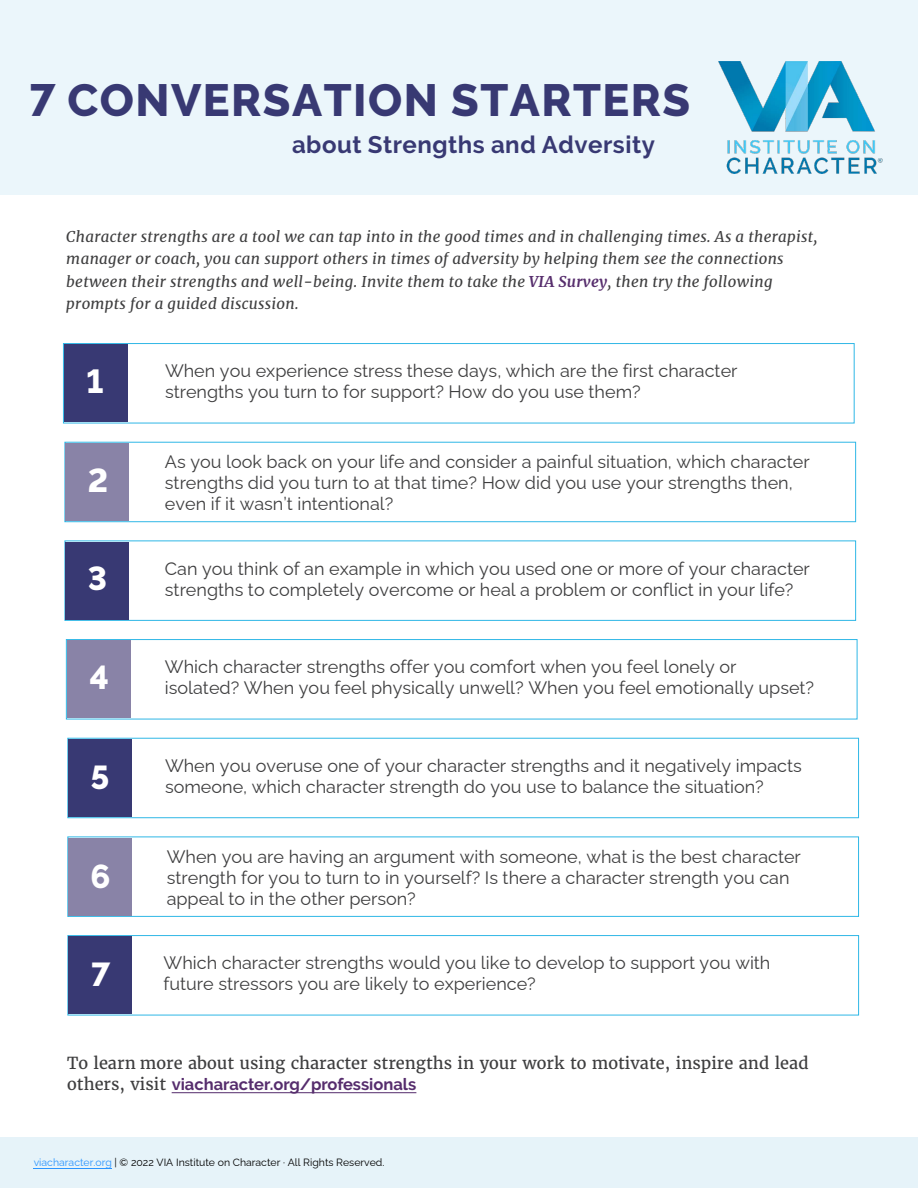
<style>
.page{position:relative;width:918px;height:1188px;background:#fff}
.page>*{position:absolute;margin:0;border:0;box-sizing:border-box;transform-origin:0 0}
.t1{font:800 45px "Raleway";letter-spacing:.035em;color:#383973}
.t2{font:800 33px "Raleway";color:#fff}
.t3{font:700 24px "Raleway";letter-spacing:.02em;color:#383973}
.t4{font:18px/21px "Raleway";color:#3e3e3f}
.t5{font:16.5px "Merriweather";color:#3e3e3f}
.t6{font:700 16.5px "Raleway";color:#562d6d}
.t7{font:italic 15px/22.5px "Merriweather";letter-spacing:.02em;color:#3e3e3f}
.t8{font:10.5px "Raleway";color:#000}
.s1{font-weight:700;color:#572e6d}
.s2{font-family:"Merriweather";font-weight:400;color:#3e3e3f}
.s3{color:#2b95ff}
</style>
<div class="page">
<div style="left:63px;top:343px;width:792px;height:80px;border:1px solid #2fb7e6"></div>
<div style="left:65px;top:442px;width:791px;height:80px;border:1px solid #2fb7e6"></div>
<div style="left:65px;top:541px;width:791px;height:80px;border:1px solid #2fb7e6"></div>
<div style="left:66px;top:639px;width:791px;height:80px;border:1px solid #2fb7e6"></div>
<div style="left:67px;top:738px;width:792px;height:80px;border:1px solid #2fb7e6"></div>
<div style="left:67px;top:837px;width:792px;height:80px;border:1px solid #2fb7e6"></div>
<div style="left:67px;top:935px;width:792px;height:80px;border:1px solid #2fb7e6"></div>
<div style="left:66px;top:443px;width:63px;height:78px;background:#8983a7"></div>
<div style="left:66px;top:542px;width:63px;height:78px;background:#383973"></div>
<div style="left:67px;top:640px;width:63px;height:78px;background:#8983a7"></div>
<div style="left:68px;top:739px;width:64px;height:78px;background:#383973"></div>
<div style="left:68px;top:838px;width:64px;height:78px;background:#8983a7"></div>
<div style="left:69px;top:936px;width:63px;height:78px;background:#383973"></div>
<div style="left:64px;top:344px;width:63px;height:78px;background:#383973"></div>
<div style="left:0;top:0;width:918px;height:194px;background:#ebf6fb"></div>
<div style="left:0;top:1137px;width:918px;height:51px;background:#e6f3f9"></div>
<hr style="left:172px;top:1092px;width:244px;height:1px;background:#562d6d">
<img style="left:718px;top:61px;width:165px;height:112px">
<hr style="left:34px;top:1168px;width:78px;height:1px;background:#2b95ff">
<h1 class="t1" style="left:30px;top:74px;width:662px">7 CONVERSATION STARTERS</h1>
<h3 class="t3" style="left:292px;top:131px;width:365px">about Strengths and Adversity</h3>
<p class="t7" style="left:66px;top:225px;width:753px">Character strengths are a tool we can tap into in the good times and in challenging times. As a therapist, manager or coach, you can support others in times of adversity by helping them see the connections between their strengths and well-being. Invite them to take the <span class="s1">VIA Survey</span>, then try the following prompts for a guided discussion.</p>
<h2 class="t2" style="left:86px;top:363px;width:19px">1</h2>
<h2 class="t2" style="left:88px;top:461px;width:22px">2</h2>
<h2 class="t2" style="left:88px;top:560px;width:21px">3</h2>
<h2 class="t2" style="left:89px;top:659px;width:21px">4</h2>
<h2 class="t2" style="left:90px;top:759px;width:20px">5</h2>
<h2 class="t2" style="left:90px;top:857px;width:22px">6</h2>
<h2 class="t2" style="left:91px;top:956px;width:21px">7</h2>
<p class="t4" style="left:165px;top:358px;width:574px">When you experience stress these days, which are the first character strengths you turn to for support? How do you use them?</p>
<p class="t4" style="left:165px;top:449px;width:646px">As you look back on your life and consider a painful situation, which character strengths did you turn to at that time? How did you use your strengths then, even if it wasn’t intentional?</p>
<p class="t4" style="left:165px;top:557px;width:646px">Can you think of an example in which you used one or more of your character strengths to completely overcome or heal a problem or conflict in your life?</p>
<p class="t4" style="left:165px;top:654px;width:651px">Which character strengths offer you comfort when you feel lonely or isolated? When you feel physically unwell? When you feel emotionally upset?</p>
<p class="t4" style="left:165px;top:753px;width:638px">When you overuse one of your character strengths and it negatively impacts someone, which character strength do you use to balance the situation?</p>
<p class="t4" style="left:167px;top:844px;width:636px">When you are having an argument with someone, what is the best character strength for you to turn to in yourself? Is there a character strength you can appeal to in the other person?</p>
<p class="t4" style="left:164px;top:950px;width:608px">Which character strengths would you like to develop to support you with future stressors you are likely to experience?</p>
<p class="t5" style="left:67px;top:1053px;width:743px">To learn more about using character strengths in your work to motivate, inspire and lead</p>
<p class="t6" style="left:67px;top:1075px;width:351px"><span class="s2">others, visit</span> viacharacter.org/professionals</p>
<p class="t8" style="left:34px;top:1154px;width:352px"><span class="s3">viacharacter.org</span> | © 2022 VIA Institute on Character · All Rights Reserved.</p>
</div>
